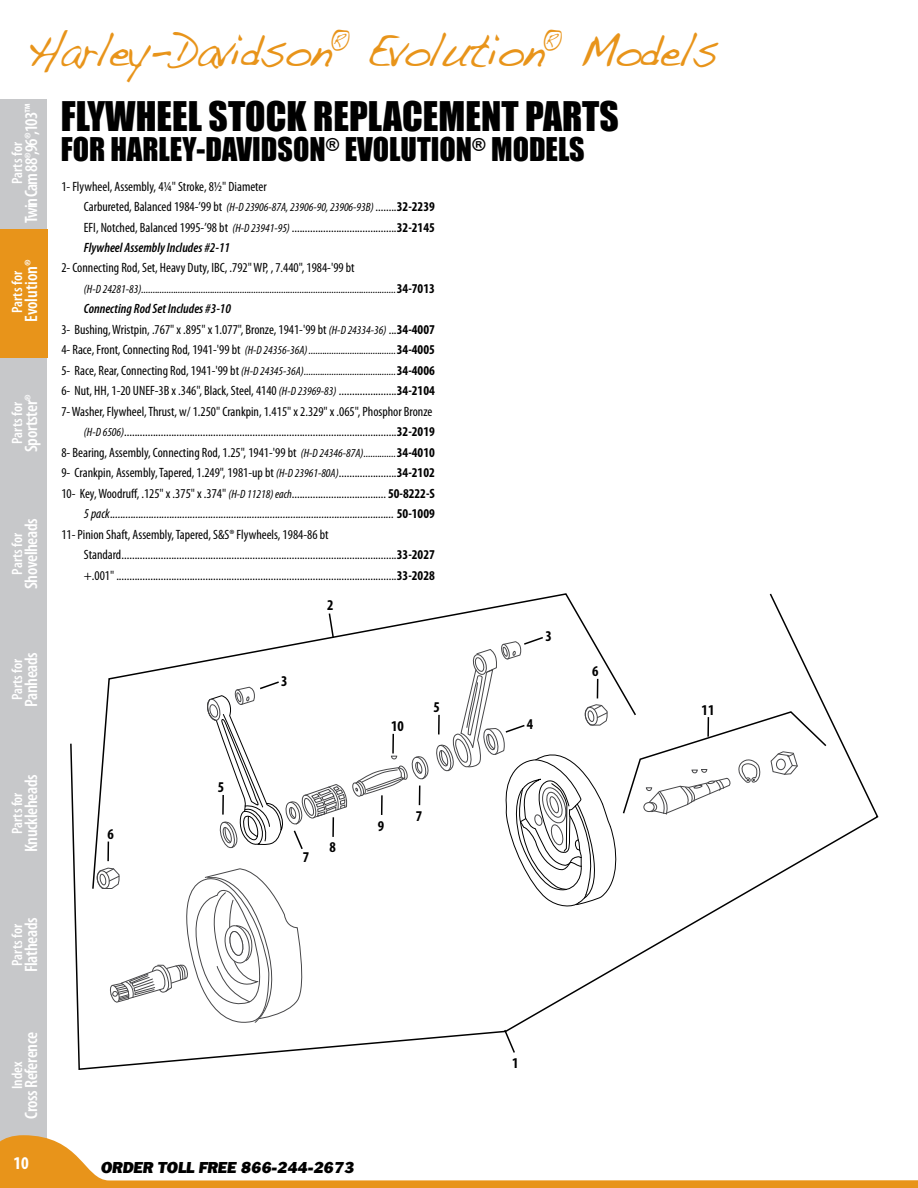
<style>
.page{position:relative;width:918px;height:1188px;background:#fff}
.page>*{position:absolute;margin:0;border:0;box-sizing:border-box;transform-origin:0 0}
.t1{font:48px "Handwriting Dakota";letter-spacing:-.03em;color:#e8941a;scale:.88 1}
.t2{font:37.5px "Impact";color:#000}
.t3{font:30px "Impact";color:#000}
.t4{font:600 condensed 18px "Myriad Pro";letter-spacing:-.02em;color:#fff}
.t5{font:600 condensed 18px "Myriad Pro";letter-spacing:-.05em;color:#fff}
.t6{font:700 condensed 18px "Myriad Pro";color:#fff}
.t7{font:600 condensed 15px "Myriad Pro";color:#fff}
.t8{font:italic 15px "Pasch Display S Si";color:#000}
.t9{font:700 condensed 15px "Myriad Pro";color:#000}
.t10{font:condensed 13.5px/20.5px "Myriad Pro";color:#000}
.t11{font:italic condensed 13.5px "Myriad Pro";color:#000}
.t12{font:italic condensed 12px/20.5px "Myriad Pro";color:#000}
.s1{font-style:italic;font-size:12px}
.s2{font-weight:700}
.s3{font-weight:600;font-style:italic}
.s4{font-weight:700;font-style:normal;font-size:13.5px}
.s5{font-style:normal;font-size:13.5px}
.s6{font-weight:700;font-style:normal}
</style>
<div class="page">
<div style="left:0;top:99px;width:47px;height:1052px;background:#c7c8ca"></div>
<div style="left:0;top:229px;width:47px;height:128px;background:#e8941a"></div>
<svg style="left:70px;top:593px;width:809px;height:477px"></svg>
<svg style="left:91px;top:593px;width:546px;height:297px"></svg>
<svg style="left:96px;top:612px;width:732px;height:442px"></svg>
<svg style="left:0;top:1135px;width:918px;height:53px"></svg>
<h1 class="t1" style="left:27px;top:21px;width:787px">Harley-Davidson<sup>®</sup> Evolution<sup>®</sup> Models</h1>
<h2 class="t2" style="left:61px;top:87px;width:188px">FLYWHEEL STOCK</h2>
<h2 class="t2" style="left:313px;top:87px;width:91px">REPLACEME</h2>
<h2 class="t2" style="left:481px;top:87px;width:64px">NT PARTS</h2>
<h3 class="t3" style="left:61px;top:126px;width:524px">FOR HARLEY-DAVIDSON<sup>®</sup> EVOLUTION<sup>®</sup> MODELS</h3>
<p class="t10" style="left:84px;top:176px;width:353px;text-indent:-22px">1- Flywheel, Assembly, 41/4" Stroke, 81/2" Diameter<br>Carbureted, Balanced 1984-’99 bt <span class="s1">(H-D 23906-87A, 23906-90, 23906-93B)</span> ........<span class="s2">32-2239<br></span>EFI, Notched, Balanced 1995-’98 bt <span class="s1">(H-D 23941-95)</span> ........................................<span class="s2">32-2145<br></span><span class="s3">Flywheel Assembly Includes #2-11</span></p>
<p class="t10" style="left:61px;top:258px;width:295px">2- Connecting Rod, Set, Heavy Duty, IBC, .792" WP, , 7.440", 1984-'99 bt</p>
<p class="t12" style="left:84px;top:279px;width:353px">(H-D 24281-83)...............................................................................................................<span class="s4">34-7013</span></p>
<p class="t10" style="left:61px;top:299px;width:375px;text-indent:23px"><span class="s3">Connecting Rod Set Includes #3-10<br></span>3- Bushing, Wristpin, .767" x .895" x 1.077", Bronze, 1941-'99 bt <span class="s1">(H-D 24334-36)</span> ...<span class="s2">34-4007</span></p>
<p class="t12" style="left:61px;top:340px;width:375px"><span class="s5">4- Race, Front, Connecting Rod, 1941-'99 bt</span> (H-D 24356-36A)......................................<span class="s4">34-4005<br></span><span class="s5">5- Race, Rear, Connecting Rod, 1941-'99 bt</span> (H-D 24345-36A)........................................<span class="s4">34-4006</span></p>
<p class="t10" style="left:61px;top:381px;width:375px">6- Nut, HH, 1-20 UNEF-3B x .346", Black, Steel, 4140 <span class="s1">(H-D 23969-83)</span> ......................<span class="s2">34-2104</span></p>
<p class="t10" style="left:61px;top:401px;width:372px">7- Washer, Flywheel, Thrust, w/ 1.250" Crankpin, 1.415" x 2.329" x .065", Phosphor Bronze</p>
<p class="t10" style="left:84px;top:422px;width:352px"><span class="s1">(H-D 6506)</span>........................................................................................................<span class="s2">32-2019</span></p>
<p class="t10" style="left:61px;top:442px;width:375px">8- Bearing, Assembly, Connecting Rod, 1.25", 1941-'99 bt <span class="s1">(H-D 24346-87A)..............</span><span class="s2">34-4010</span></p>
<p class="t10" style="left:61px;top:462px;width:375px">9- Crankpin, Assembly, Tapered, 1.249", 1981-up bt <span class="s1">(H-D 23961-80A)</span>......................<span class="s2">34-2102</span></p>
<p class="t10" style="left:61px;top:483px;width:375px">10- Key, Woodruff, .125" x .375" x .374" <span class="s1">(H-D 11218) each</span>.................................... <span class="s2">50-8222-S</span></p>
<p class="t11" style="left:84px;top:506px;width:352px">5 pack.............................................................................................................. <span class="s6">50-1009</span></p>
<p class="t10" style="left:61px;top:524px;width:269px">11- Pinion Shaft, Assembly, Tapered, S&amp;S® Flywheels, 1984-86 bt</p>
<p class="t10" style="left:84px;top:544px;width:353px">Standard.........................................................................................................<span class="s2">33-2027</span></p>
<p class="t10" style="left:84px;top:565px;width:353px">+.001"...........................................................................................................<span class="s2">33-2028</span></p>
<h3 class="t5" style="left:20px;top:223px;width:121px;rotate:-90deg">Twin Cam 88®,96®,103™</h3>
<p class="t7" style="left:8px;top:184px;width:43px;rotate:-90deg">Parts for</p>
<p class="t7" style="left:8px;top:313px;width:43px;rotate:-90deg">Parts for</p>
<h3 class="t4" style="left:20px;top:322px;width:64px;rotate:-90deg">Evolution®</h3>
<p class="t7" style="left:8px;top:444px;width:43px;rotate:-90deg">Parts for</p>
<h3 class="t4" style="left:20px;top:452px;width:60px;rotate:-90deg">Sportster®</h3>
<h3 class="t4" style="left:20px;top:589px;width:72px;rotate:-90deg">Shovelheads</h3>
<p class="t7" style="left:8px;top:575px;width:43px;rotate:-90deg">Parts for</p>
<p class="t7" style="left:8px;top:700px;width:43px;rotate:-90deg">Parts for</p>
<h3 class="t4" style="left:20px;top:707px;width:57px;rotate:-90deg">Panheads</h3>
<h3 class="t4" style="left:20px;top:852px;width:80px;rotate:-90deg">Knuckleheads</h3>
<p class="t7" style="left:8px;top:834px;width:43px;rotate:-90deg">Parts for</p>
<p class="t7" style="left:8px;top:966px;width:43px;rotate:-90deg">Parts for</p>
<h3 class="t4" style="left:20px;top:972px;width:56px;rotate:-90deg">Flatheads</h3>
<h3 class="t4" style="left:20px;top:1119px;width:88px;rotate:-90deg">Cross Reference</h3>
<p class="t7" style="left:8px;top:1089px;width:29px;rotate:-90deg">Index</p>
<h3 class="t6" style="left:14px;top:1151px;width:17px">10</h3>
<p class="t9" style="left:107px;top:824px;width:8px">6</p>
<p class="t9" style="left:218px;top:777px;width:8px">5</p>
<p class="t9" style="left:281px;top:672px;width:8px">3</p>
<p class="t9" style="left:327px;top:596px;width:8px">2</p>
<p class="t9" style="left:303px;top:848px;width:8px">7</p>
<p class="t9" style="left:329px;top:838px;width:8px">8</p>
<p class="t9" style="left:391px;top:717px;width:14px">10</p>
<p class="t9" style="left:434px;top:697px;width:8px">5</p>
<p class="t9" style="left:378px;top:816px;width:8px">9</p>
<p class="t9" style="left:416px;top:806px;width:8px">7</p>
<p class="t8" style="left:100px;top:1160px;width:255px">ORDER TOLL FREE 866-244-2673</p>
<p class="t9" style="left:545px;top:627px;width:8px">3</p>
<p class="t9" style="left:527px;top:715px;width:8px">4</p>
<p class="t9" style="left:592px;top:661px;width:8px">6</p>
<p class="t9" style="left:512px;top:1054px;width:8px">1</p>
<p class="t9" style="left:702px;top:700px;width:14px">11</p>
</div>
